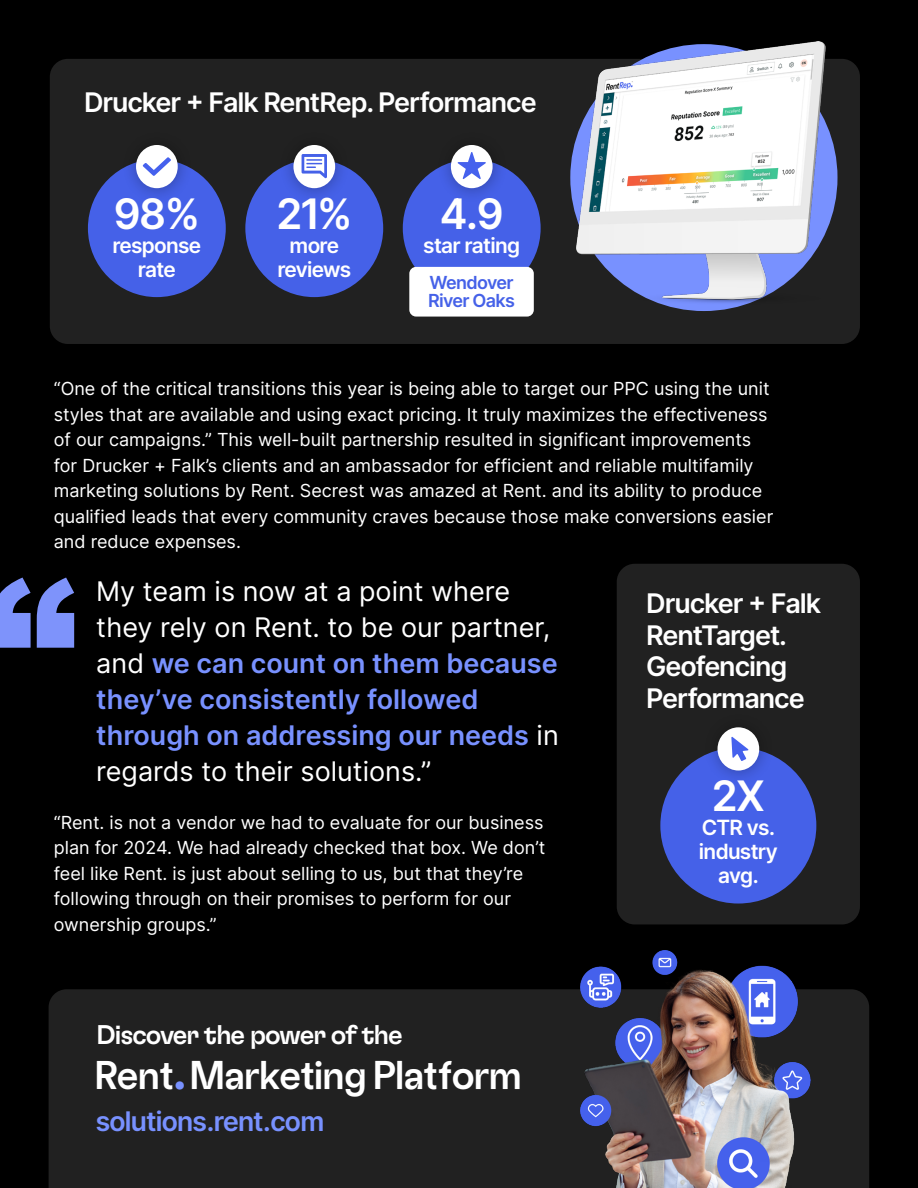
<style>
.page{position:relative;width:918px;height:1188px;background:#000}
.page>*{position:absolute;margin:0;border:0;box-sizing:border-box;transform-origin:0 0}
.t1{font:42px "Rent Sans";letter-spacing:.015em;color:#fff}
.t2{font:42px "Inter Tight";color:#fff}
.t3{font:27px/36px "Inter";color:#fff}
.t4{font:600 27px/31.5px "Inter";letter-spacing:-.04em;color:#fff}
.t5{font:500 27px "GT Flexa";letter-spacing:-.045em;color:#fff}
.t6{font:27px "Inter Tight";color:#7891ff}
.t7{font:21px/24px "Inter Tight";color:#fff;text-align:center}
.t8{font:18px/25.5px "Inter";color:#fff}
.t9{font:18px/18px "Inter Tight";color:#4561e8}
.s1{font-weight:600;color:#7891ff}
.s2{color:#7891ff}
</style>
<div class="page">
<div style="left:50px;top:59px;width:810px;height:285px;background:#212121;border-radius:18px"></div>
<div style="left:88px;top:159px;width:138px;height:138px;background:#4561e8;border-radius:50%"></div>
<div style="left:121px;top:130px;width:71px;height:73px;background:#000;opacity:.3"></div>
<div style="left:136px;top:145px;width:42px;height:43px;background:#fff;border-radius:50%"></div>
<div style="left:245px;top:159px;width:138px;height:138px;background:#4561e8;border-radius:50%"></div>
<div style="left:279px;top:130px;width:71px;height:73px;background:#000;opacity:.3"></div>
<div style="left:293px;top:145px;width:42px;height:43px;background:#fff;border-radius:50%"></div>
<div style="left:403px;top:159px;width:138px;height:138px;background:#4561e8;border-radius:50%"></div>
<div style="left:436px;top:130px;width:71px;height:73px;background:#000;opacity:.3"></div>
<div style="left:451px;top:145px;width:42px;height:43px;background:#fff;border-radius:50%"></div>
<div style="left:409px;top:267px;width:125px;height:50px;background:#fff;border-radius:7px"></div>
<svg style="left:457px;top:152px;width:29px;height:27px"></svg>
<svg style="left:143px;top:157px;width:28px;height:19px"></svg>
<svg style="left:302px;top:154px;width:25px;height:24px"></svg>
<img style="left:573px;top:41px;width:254px;height:270px">
<div style="left:49px;top:989px;width:820px;height:199px;background:#212121"></div>
<img style="left:554px;top:950px;width:269px;height:238px">
<div style="left:617px;top:564px;width:243px;height:360px;background:#212121;border-radius:18px"></div>
<div style="left:660px;top:748px;width:156px;height:156px;background:#4561e8;border-radius:50%"></div>
<div style="left:703px;top:713px;width:71px;height:72px;background:#000;opacity:.3"></div>
<div style="left:718px;top:727px;width:41px;height:44px;background:#fff;border-radius:50%"></div>
<svg style="left:731px;top:737px;width:18px;height:24px"></svg>
<svg style="left:0;top:578px;width:74px;height:70px"></svg>
<h2 class="t4" style="left:84px;top:86px;width:454px">Drucker + Falk RentRep. Performance</h2>
<h1 class="t2" style="left:114px;top:183px;width:87px">98%</h1>
<p class="t7" style="left:113px;top:233px;width:90px">response rate</p>
<h1 class="t2" style="left:277px;top:183px;width:76px">21%</h1>
<p class="t7" style="left:278px;top:233px;width:75px">more reviews</p>
<h1 class="t2" style="left:440px;top:183px;width:64px">4.9</h1>
<p class="t7" style="left:424px;top:233px;width:98px">star rating</p>
<p class="t9" style="left:428px;top:273px;width:88px">Wendover<br>River Oaks</p>
<p class="t8" style="left:54px;top:375px;width:721px">“One of the critical transitions this year is being able to target our PPC using the unit styles that are available and using exact pricing. It truly maximizes the effectiveness of our campaigns.” This well-built partnership resulted in significant improvements for Drucker + Falk’s clients and an ambassador for efficient and reliable multifamily marketing solutions by Rent. Secrest was amazed at Rent. and its ability to produce qualified leads that every community craves because those make conversions easier and reduce expenses.</p>
<h2 class="t3" style="left:96px;top:572px;width:464px">My team is now at a point where they rely on Rent. to be our partner, and <span class="s1">we can count on them because they’ve consistently followed through on addressing our needs</span> in regards to their solutions.”</h2>
<p class="t8" style="left:54px;top:809px;width:493px">“Rent. is not a vendor we had to evaluate for our business plan for 2024. We had already checked that box. We don’t feel like Rent. is just about selling to us, but that they’re following through on their promises to perform for our ownership groups.”</p>
<h2 class="t5" style="left:96px;top:1017px;width:308px">Discover the power of the</h2>
<h1 class="t1" style="left:96px;top:1054px;width:426px">Rent<span class="s2">.</span> Marketing Platform</h1>
<h2 class="t6" style="left:96px;top:1101px;width:229px">solutions.rent.com</h2>
<h2 class="t4" style="left:646px;top:587px;width:176px">Drucker + Falk<br>RentTarget.<br>Geofencing<br>Performance</h2>
<h1 class="t2" style="left:712px;top:765px;width:53px">2X</h1>
<p class="t7" style="left:699px;top:815px;width:80px">CTR vs. industry avg.</p>
</div>
